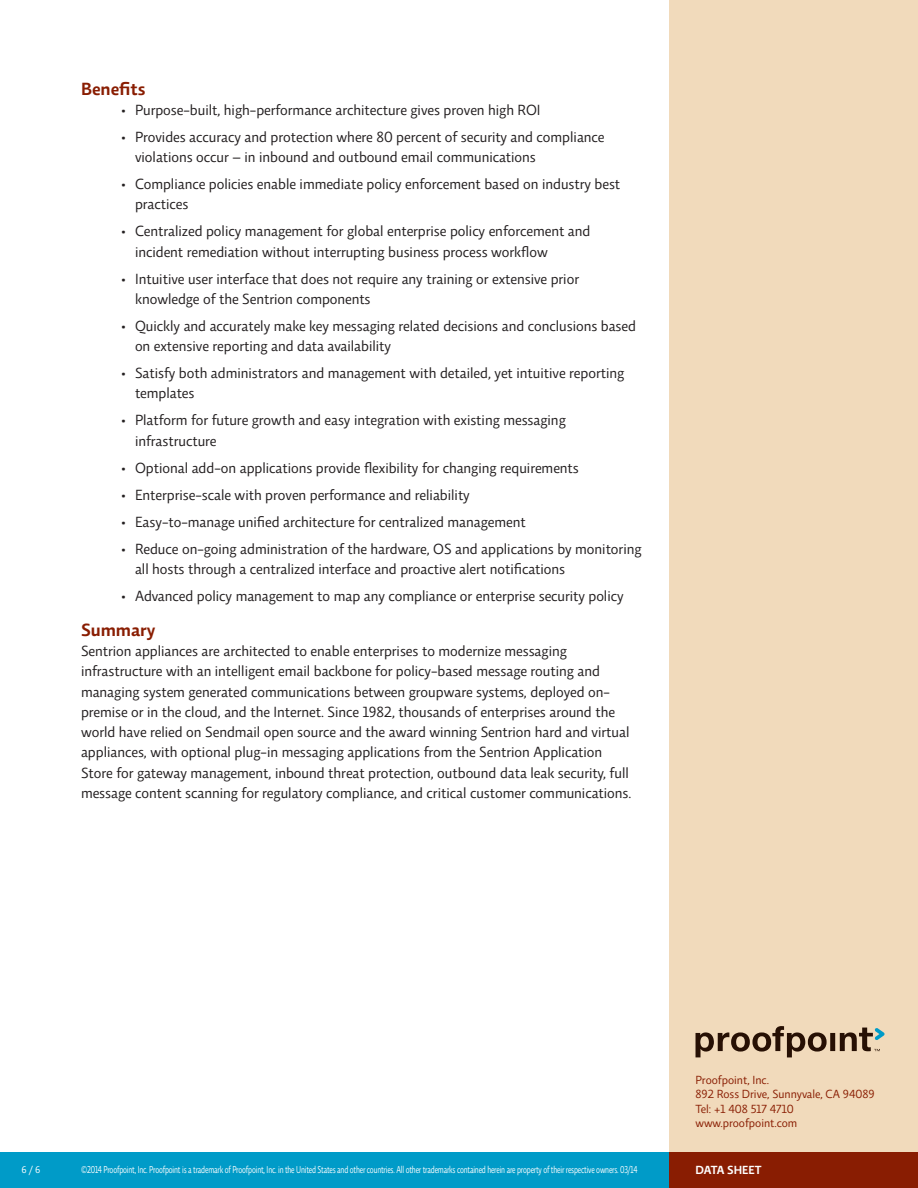
<style>
.page{position:relative;width:918px;height:1188px;background:#fff}
.page>*{position:absolute;margin:0;border:0;box-sizing:border-box;transform-origin:0 0}
.sub_header{font:600 18px "Relato Sans OT";color:#891d02}
.Bullet_list_1st_leve{font:15px/20.2px "Relato Sans OT";color:#231f20}
.Body_Text{font:15px/20.2px "Relato Sans OT";color:#231f20}
.footer__page_number{font:12px/14.4px "Relato Sans OT";color:#891d02}
.Eyebrow{font:600 12px "Relato Sans OT";color:#fff}
.sidebar_quote{font:10.2px "Relato Sans OT";letter-spacing:-.02em;color:#fff;scale:.75 1}
.sidebar_quote-2{font:10.2px "Relato Sans OT";letter-spacing:-.02em;color:#fff}
</style>
<div class="page">
<div style="left:670px;top:0;width:248px;height:1188px;background:#f1dabb"></div>
<div style="left:0;top:1152px;width:711px;height:36px;background:#009bc8"></div>
<div style="left:830px;top:1033px;width:5px;height:18px;background:#271004"></div>
<svg style="left:840px;top:1028px;width:45px;height:23px"></svg>
<svg style="left:696px;top:1026px;width:131px;height:31px"></svg>
<div style="left:670px;top:1152px;width:248px;height:36px;background:#891d02"></div>
<p class="sub_header" style="left:81px;top:77px;width:66px">Benefits</p>
<p class="Bullet_list_1st_leve" style="left:122px;top:99px;width:421px">• Purpose-built, high-performance architecture gives proven high ROI</p>
<p class="Bullet_list_1st_leve" style="left:135px;top:126px;width:471px;text-indent:-14px">• Provides accuracy and protection where 80 percent of security and compliance violations occur – in inbound and outbound email communications</p>
<p class="Bullet_list_1st_leve" style="left:135px;top:174px;width:487px;text-indent:-14px">• Compliance policies enable immediate policy enforcement based on industry best practices</p>
<p class="Bullet_list_1st_leve" style="left:135px;top:221px;width:457px;text-indent:-14px">• Centralized policy management for global enterprise policy enforcement and incident remediation without interrupting business process workflow</p>
<p class="Bullet_list_1st_leve" style="left:135px;top:268px;width:446px;text-indent:-14px">• Intuitive user interface that does not require any training or extensive prior knowledge of the Sentrion components</p>
<p class="Bullet_list_1st_leve" style="left:135px;top:315px;width:503px;text-indent:-14px">• Quickly and accurately make key messaging related decisions and conclusions based on extensive reporting and data availability</p>
<p class="Bullet_list_1st_leve" style="left:135px;top:363px;width:491px;text-indent:-14px">• Satisfy both administrators and management with detailed, yet intuitive reporting templates</p>
<p class="Bullet_list_1st_leve" style="left:135px;top:410px;width:432px;text-indent:-14px">• Platform for future growth and easy integration with existing messaging infrastructure</p>
<p class="Bullet_list_1st_leve" style="left:122px;top:457px;width:459px">• Optional add-on applications provide flexibility for changing requirements</p>
<p class="Bullet_list_1st_leve" style="left:122px;top:484px;width:350px">• Enterprise-scale with proven performance and reliability</p>
<p class="Bullet_list_1st_leve" style="left:122px;top:511px;width:406px">• Easy-to-manage unified architecture for centralized management</p>
<p class="Bullet_list_1st_leve" style="left:135px;top:538px;width:508px;text-indent:-14px">• Reduce on-going administration of the hardware, OS and applications by monitoring all hosts through a centralized interface and proactive alert notifications</p>
<p class="Bullet_list_1st_leve" style="left:122px;top:585px;width:504px">• Advanced policy management to map any compliance or enterprise security policy</p>
<p class="sub_header" style="left:81px;top:619px;width:76px">Summary</p>
<p class="Body_Text" style="left:81px;top:641px;width:552px">Sentrion appliances are architected to enable enterprises to modernize messaging infrastructure with an intelligent email backbone for policy-based message routing and managing system generated communications between groupware systems, deployed on&shy;premise or in the cloud, and the Internet. Since 1982, thousands of enterprises around the world have relied on Sendmail open source and the award winning Sentrion hard and virtual appliances, with optional plug-in messaging applications from the Sentrion Application Store for gateway management, inbound threat protection, outbound data leak security, full message content scanning for regulatory compliance, and critical customer communications.</p>
<p class="footer__page_number" style="left:696px;top:1072px;width:181px">Proofpoint, Inc.<br>892 Ross Drive, Sunnyvale, CA 94089<br>Tel: +1 408 517 4710 www.proofpoint.com</p>
<p class="sidebar_quote-2" style="left:22px;top:1163px;width:20px">6/6</p>
<p class="sidebar_quote" style="left:81px;top:1163px;width:743px">©2014 Proofpoint, Inc. Proofpoint is a trademark of Proofpoint, Inc. in the United States and other countries. All other trademarks contained herein are property of their respective owners. 03/14</p>
<p class="Eyebrow" style="left:696px;top:1163px;width:68px">DATA SHEET</p>
</div>
